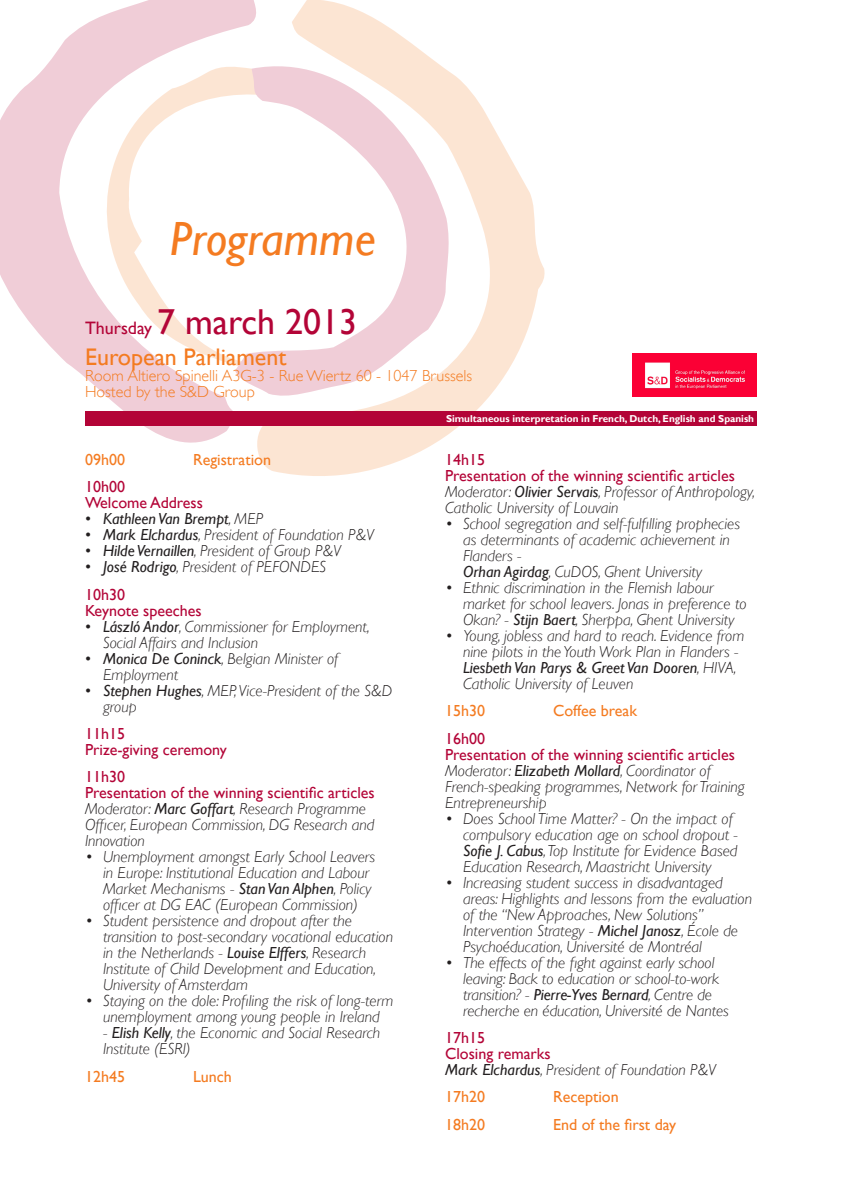
<style>
.page{position:relative;width:842px;height:1191px;background:#fff}
.page>*{position:absolute;margin:0;border:0;box-sizing:border-box;transform-origin:0 0}
.t1{font:italic 48px "Gill Sans";color:#f47b21}
.t2{font:36px "Gill Sans";color:#b30437}
.t3{font:24px "Gill Sans";color:#f47b21}
.t4{font:italic 300 16px/16px "Gill Sans";color:#231f20}
.t5{font:16px "Gill Sans";color:#f47b21}
.t6{font:300 16px/16px "Gill Sans";color:#f47b21}
.t7{font:16px/16px "Gill Sans";color:#b30437}
.t8{font:italic 16px "Gill Sans";color:#231f20}
.t9{font:700 10px "Gill Sans";color:#fff}
.s1{font-size:18px}
.s2{font-weight:300}
.s3{font-weight:400}
.s4{font-weight:400;font-style:normal;color:#b30437}
</style>
<div class="page">
<svg style="left:0;top:0;width:249px;height:443px"></svg>
<svg style="left:249px;top:0;width:297px;height:476px"></svg>
<div style="left:85px;top:411px;width:672px;height:14px;background:#b30437"></div>
<img style="left:632px;top:353px;width:125px;height:44px">
<h1 class="t1" style="left:170px;top:211px;width:207px">Programme</h1>
<h2 class="t2" style="left:85px;top:301px;width:274px"><span class="s1">Thursday</span> 7 march 2013</h2>
<h3 class="t3" style="left:85px;top:343px;width:203px">European Parliament</h3>
<p class="t6" style="left:85px;top:367px;width:388px">Room Altiero Spinelli A3G-3 - Rue Wiertz 60 - 1047 Brussels<br>Hosted by the S&amp;D Group</p>
<p class="t9" style="left:446px;top:412px;width:310px">Simultaneous interpretation in French, Dutch, English and Spanish</p>
<p class="t5" style="left:85px;top:450px;width:41px">09h00</p>
<p class="t5" style="left:193px;top:450px;width:79px">Registration</p>
<p class="t7" style="left:85px;top:479px;width:119px">10h00<br>Welcome Address</p>
<p class="t8" style="left:85px;top:509px;width:180px">• Kathleen Van Brempt<span class="s2">, MEP</span></p>
<p class="t4" style="left:85px;top:527px;width:290px"><span class="s3">• Mark Elchardus</span>, President of Foundation P&amp;V</p>
<p class="t4" style="left:85px;top:543px;width:257px"><span class="s3">• Hilde Vernaillen</span>, President of Group P&amp;V</p>
<p class="t4" style="left:85px;top:553px;width:243px;line-height:27.3px"><span class="s3">• José Rodrigo</span>, President of PEFONDES<br><span class="s4">10h30</span></p>
<p class="t7" style="left:85px;top:602px;width:118px">Keynote speeches</p>
<p class="t4" style="left:103px;top:618px;width:268px;text-indent:-18px"><span class="s3">• László Andor</span>, Commissioner for Employment,<br>Social Affairs and Inclusion</p>
<p class="t4" style="left:103px;top:650px;width:237px;text-indent:-18px"><span class="s3">• Monica De Coninck</span>, Belgian Minister of<br>Employment</p>
<p class="t4" style="left:103px;top:682px;width:291px;text-indent:-18px"><span class="s3">• Stephen Hughes</span>, MEP, Vice-President of the S&amp;D group</p>
<p class="t7" style="left:85px;top:726px;width:143px">11h15<br>Prize-giving ceremony</p>
<p class="t4" style="left:85px;top:769px;width:291px"><span class="s4">11h30<br>Presentation of the winning scientific articles<br></span>Moderator: <span class="s3">Marc Goffart</span>, Research Programme<br>Officer, European Commission, DG Research and<br>Innovation</p>
<p class="t4" style="left:103px;top:849px;width:274px;text-indent:-18px">• Unemployment amongst Early School Leavers in Europe: Institutional Education and Labour Market Mechanisms - <span class="s3">Stan Van Alphen</span>, Policy officer at DG EAC (European Commission)</p>
<p class="t4" style="left:103px;top:913px;width:291px;text-indent:-18px">• Student persistence and dropout after the transition to post-secondary vocational education in the Netherlands - <span class="s3">Louise Elffers</span>, Research Institute of Child Development and Education, University of Amsterdam</p>
<p class="t4" style="left:85px;top:993px;width:310px;text-align:center">• Staying on the dole: Profiling the risk of long-term unemployment among young people in Ireland</p>
<p class="t4" style="left:103px;top:1025px;width:279px">- <span class="s3">Elish Kelly</span>, the Economic and Social Research<br>Institute (ESRI)</p>
<p class="t5" style="left:85px;top:1067px;width:41px">12h45</p>
<p class="t5" style="left:193px;top:1067px;width:40px">Lunch</p>
<p class="t4" style="left:445px;top:451px;width:312px"><span class="s4">14h15<br>Presentation of the winning scientific articles </span>Moderator: <span class="s3">Olivier Servais</span>, Professor of Anthropology, Catholic University of Louvain</p>
<p class="t4" style="left:463px;top:515px;width:278px;text-indent:-18px">• School segregation and self-fulfilling prophecies as determinants of academic achievement in Flanders -<br><span class="s3">Orhan Agirdag</span>, CuDOS, Ghent University</p>
<p class="t4" style="left:463px;top:579px;width:285px;text-indent:-18px">• Ethnic discrimination in the Flemish labour market for school leavers. Jonas in preference to<br>Okan? - <span class="s3">Stijn Baert</span>, Sherppa, Ghent University</p>
<p class="t4" style="left:463px;top:627px;width:283px;text-indent:-18px">• Young, jobless and hard to reach. Evidence from nine pilots in the Youth Work Plan in Flanders - <span class="s3">Liesbeth Van Parys &amp; Greet Van Dooren</span>, HIVA, Catholic University of Leuven</p>
<p class="t5" style="left:445px;top:701px;width:41px">15h30</p>
<p class="t5" style="left:553px;top:701px;width:85px">Coffee break</p>
<p class="t4" style="left:445px;top:730px;width:301px"><span class="s4">16h00<br>Presentation of the winning scientific articles </span>Moderator: <span class="s3">Elizabeth Mollard</span>, Coordinator of French-speaking programmes, Network for Training Entrepreneurship</p>
<p class="t4" style="left:463px;top:810px;width:276px;text-indent:-18px">• Does School Time Matter? - On the impact of compulsory education age on school dropout - <span class="s3">Sofie J. Cabus</span>, Top Institute for Evidence Based Education Research, Maastricht University</p>
<p class="t4" style="left:463px;top:874px;width:290px;text-indent:-18px">• Increasing student success in disadvantaged areas: Highlights and lessons from the evaluation of the “New Approaches, New Solutions” Intervention Strategy - <span class="s3">Michel Janosz</span>, École de Psychoéducation, Université de Montréal</p>
<p class="t4" style="left:463px;top:954px;width:267px;text-indent:-18px">• The effects of the fight against early school leaving: Back to education or school-to-work transition? - <span class="s3">Pierre-Yves Bernard</span>, Centre de recherche en éducation, Université de Nantes</p>
<p class="t4" style="left:445px;top:1029px;width:272px"><span class="s4">17h15<br>Closing remarks<br></span><span class="s3">Mark Elchardus</span>, President of Foundation P&amp;V</p>
<p class="t5" style="left:445px;top:1087px;width:41px">17h20</p>
<p class="t5" style="left:553px;top:1087px;width:67px">Reception</p>
<p class="t5" style="left:445px;top:1115px;width:41px">18h20</p>
<p class="t5" style="left:553px;top:1115px;width:124px">End of the first day</p>
</div>
